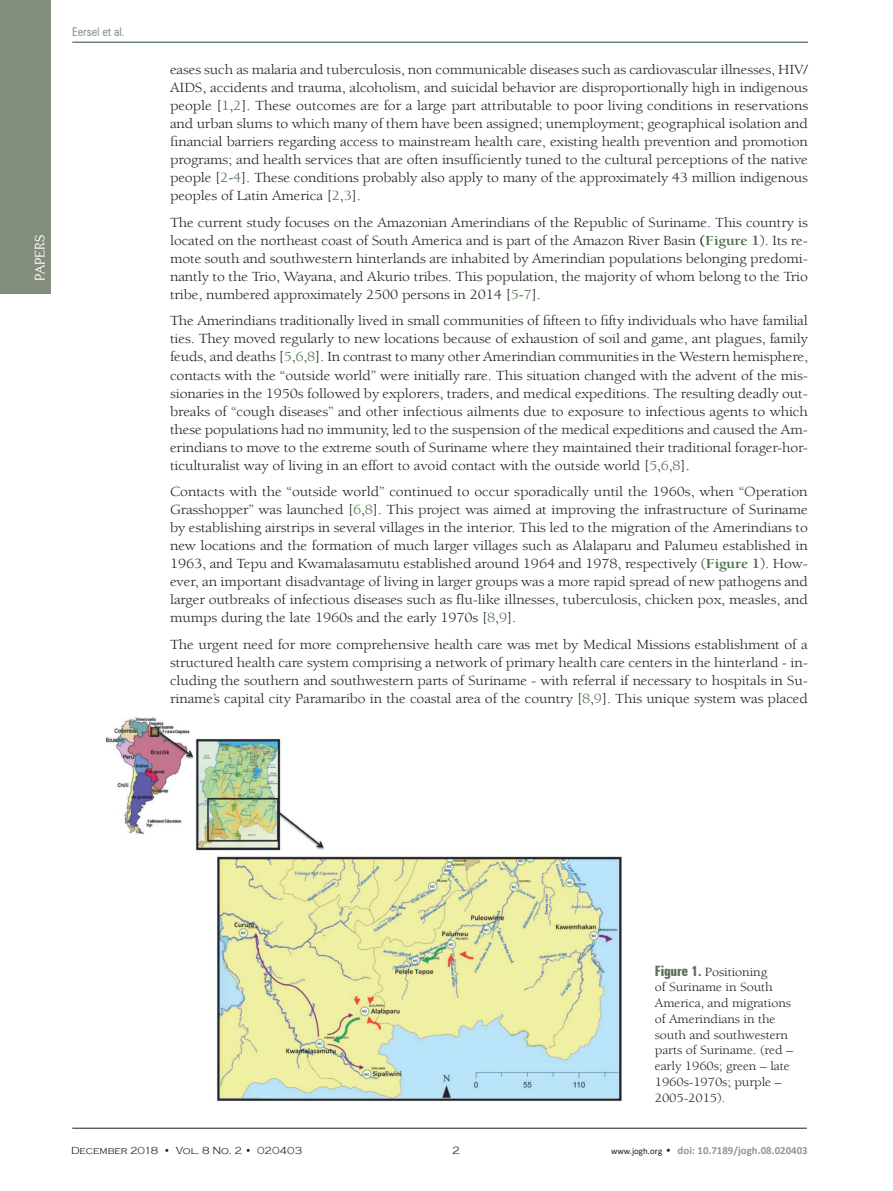
<style>
.page{position:relative;width:893px;height:1191px;background:#fff}
.page>*{position:absolute;margin:0;border:0;box-sizing:border-box;transform-origin:0 0}
.t1{font:14.25px/18px "Berkeley Std";letter-spacing:-.01em;color:#231f20;text-align:justify;scale:1.11 1}
.t2{font:13.5px "Centabel";color:#fff}
.t3{font:12.9px/15.8px "Berkeley Std";letter-spacing:-.01em;color:#231f20;scale:1.11 1}
.t4{font:condensed 12px "Zurich BT";color:#939598}
.t5{font:700 10.95px "Calibri";color:#939598}
.t6{font:300 10.95px "Copperplate Gothic";color:#231f20}
.t7{font:300 10.5px "Copperplate Gothic";color:#231f20}
.s1{color:#477045}
.s2{font-size:15px}
.s3{font-weight:700}
.s4{font-weight:700;color:#477045}
.s5{font-family:"Zurich BT";font-weight:700;font-stretch:extra-condensed;font-size:14.25px;color:#5f6f5b}
.s6{font-weight:400;font-size:9px;color:#231f20}
.s7{font-family:"Copperplate Gothic";font-weight:300;color:#231f20}
</style>
<div class="page">
<hr style="left:72px;top:1128px;width:735px;height:1px;background:#231f20">
<hr style="left:72px;top:42px;width:736px;height:1px;background:#244d32">
<div style="left:0;top:0;width:51px;height:293px;background:#838d7c"></div>
<img style="left:105px;top:717px;width:517px;height:385px">
<p class="t4" style="left:72px;top:25px;width:54px">Eersel et al.</p>
<p class="t2" style="left:32px;top:281px;width:47px;rotate:-90deg">PAPERS</p>
<p class="t1" style="left:170px;top:61px;width:576px">eases such as malaria and tuberculosis, non communicable diseases such as cardiovascular illnesses, HIV/ AIDS, accidents and trauma, alcoholism, and suicidal behavior are disproportionally high in indigenous people [<span class="s1">1</span><span class="s2">,</span><span class="s1">2</span>]. These outcomes are for a large part attributable to poor living conditions in reservations and urban slums to which many of them have been assigned; unemployment; geographical isolation and financial barriers regarding access to mainstream health care, existing health prevention and promotion programs; and health services that are often insufficiently tuned to the cultural perceptions of the native people [<span class="s1">2</span><span class="s2">-</span><span class="s1">4</span>]. These conditions probably also apply to many of the approximately 43 million indigenous peoples of Latin America [<span class="s1">2</span><span class="s2">,</span><span class="s1">3</span>].</p>
<p class="t1" style="left:170px;top:214px;width:576px">The current study focuses on the Amazonian Amerindians of the Republic of Suriname. This country is located on the northeast coast of South America and is part of the Amazon River Basin <span class="s3">(</span><span class="s4">Figure 1</span>). Its re&shy;mote south and southwestern hinterlands are inhabited by Amerindian populations belonging predomi&shy;nantly to the Trio, Wayana, and Akurio tribes. This population, the majority of whom belong to the Trio tribe, numbered approximately 2500 persons in 2014 [<span class="s1">5</span><span class="s2">-</span><span class="s1">7</span>].</p>
<p class="t1" style="left:170px;top:312px;width:576px">The Amerindians traditionally lived in small communities of fifteen to fifty individuals who have familial ties. They moved regularly to new locations because of exhaustion of soil and game, ant plagues, family feuds, and deaths [<span class="s1">5</span><span class="s2">,</span><span class="s1">6</span><span class="s2">,</span><span class="s1">8</span>]. In contrast to many other Amerindian communities in the Western hemisphere, contacts with the “outside world” were initially rare. This situation changed with the advent of the mis&shy;sionaries in the 1950s followed by explorers, traders, and medical expeditions. The resulting deadly out&shy;breaks of “cough diseases” and other infectious ailments due to exposure to infectious agents to which these populations had no immunity, led to the suspension of the medical expeditions and caused the Am&shy;erindians to move to the extreme south of Suriname where they maintained their traditional forager-hor&shy;ticulturalist way of living in an effort to avoid contact with the outside world [<span class="s1">5</span><span class="s2">,</span><span class="s1">6</span><span class="s2">,</span><span class="s1">8</span>].</p>
<p class="t1" style="left:170px;top:483px;width:576px">Contacts with the “outside world” continued to occur sporadically until the 1960s, when “Operation Grasshopper” was launched [<span class="s1">6</span><span class="s2">,</span><span class="s1">8</span>]. This project was aimed at improving the infrastructure of Suriname by establishing airstrips in several villages in the interior. This led to the migration of the Amerindians to new locations and the formation of much larger villages such as Alalaparu and Palumeu established in 1963, and Tepu and Kwamalasamutu established around 1964 and 1978, respectively (<span class="s4">Figure 1</span>). How&shy;ever, an important disadvantage of living in larger groups was a more rapid spread of new pathogens and larger outbreaks of infectious diseases such as flu-like illnesses, tuberculosis, chicken pox, measles, and mumps during the late 1960s and the early 1970s [<span class="s1">8</span><span class="s2">,</span><span class="s1">9</span>].</p>
<p class="t1" style="left:170px;top:635px;width:576px">The urgent need for more comprehensive health care was met by Medical Missions establishment of a structured health care system comprising a network of primary health care centers in the hinterland - in&shy;cluding the southern and southwestern parts of Suriname - with referral if necessary to hospitals in Su&shy;riname’s capital city Paramaribo in the coastal area of the country [<span class="s1">8</span><span class="s2">,</span><span class="s1">9</span>]. This unique system was placed</p>
<p class="t3" style="left:655px;top:964px;width:126px"><span class="s5">Figure 1.</span> Positioning<br>of Suriname in South<br>America, and migrations of Amerindians in the south and southwestern parts of Suriname. (red – early 1960s; green – late<br>1960s-1970s; purple –<br>2005-2015).</p>
<p class="t7" style="left:71px;top:1144px;width:233px">December 2018 • Vol. 8 No. 2 • 020403</p>
<p class="t6" style="left:452px;top:1144px;width:9px">2</p>
<p class="t5" style="left:611px;top:1142px;width:198px"><span class="s6">www.jogh.org</span> <span class="s7">•</span> doi: 10.7189/jogh.08.020403</p>
</div>
